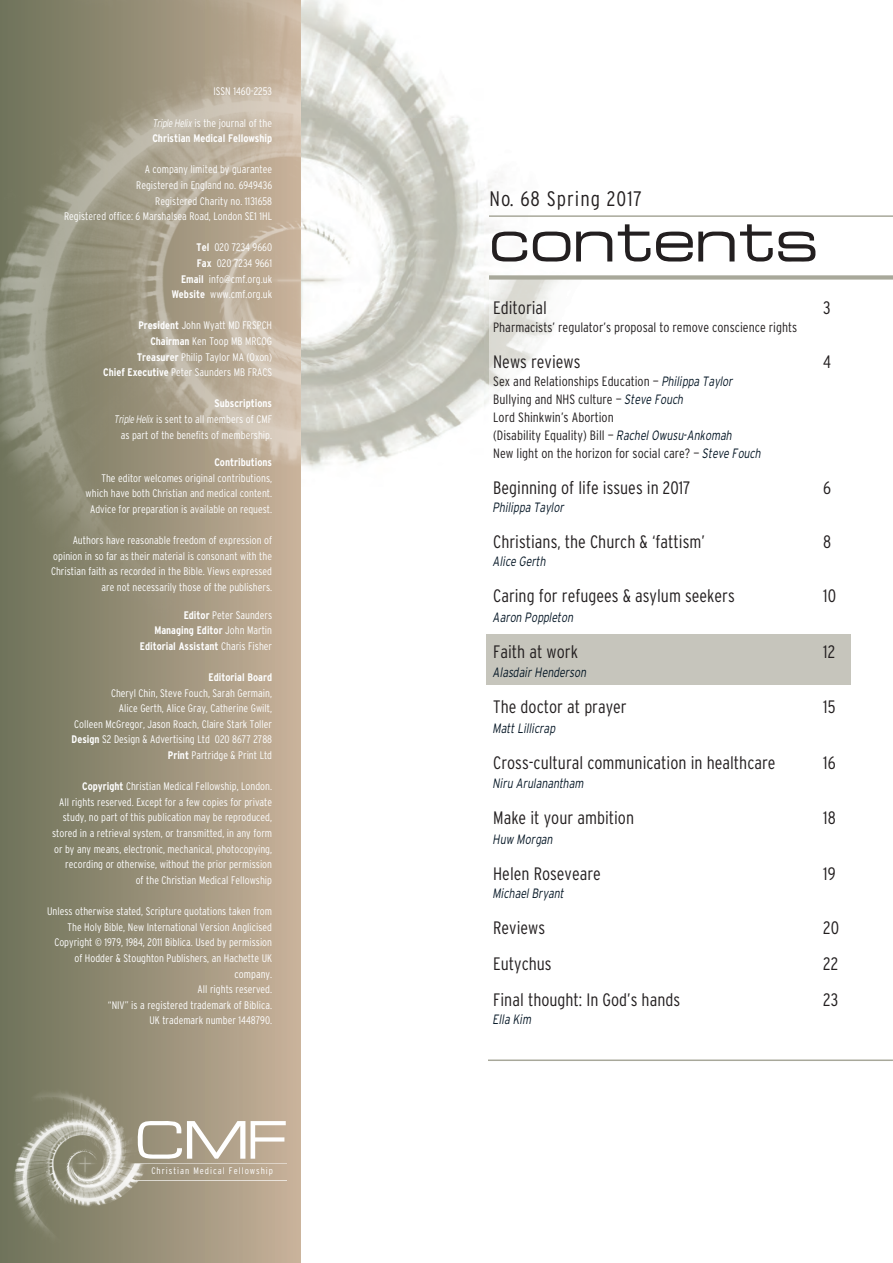
<style>
.page{position:relative;width:893px;height:1263px;background:#fff}
.page>*{position:absolute;margin:0;border:0;box-sizing:border-box;transform-origin:0 0}
.t1{font:54px "Euro Technic Ext";color:#231f20}
.t2{font:300 condensed 21px "Interstate";letter-spacing:.045em;color:#231f20}
.t3{font:300 condensed 18px "Interstate";color:#231f20}
.t4{font:300 condensed 13.5px/18px "Interstate";color:#231f20}
.t5{font:italic 300 13.5px "Interstate";color:#001322;scale:.78 1}
.t6{font:300 condensed 10.95px/15.6px "Interstate";color:#fff;text-align:right}
.t7{font:700 condensed 10.95px/15.6px "Interstate";color:#fff}
.t8{font:300 condensed 9.45px "Interstate";letter-spacing:.105em;color:#fff}
.s1{font-weight:300;font-style:italic;font-stretch:normal}
.s2{font-weight:300}
.s3{font-weight:700}
.s4{font-style:italic;font-stretch:normal}
.s5{font-style:italic;font-stretch:normal;color:#001322}
</style>
<div class="page">
<img style="left:300px;top:0;width:200px;height:855px">
<svg style="left:0;top:0;width:300px;height:1263px;background:#9d957e"></svg>
<img style="left:489px;top:280px;width:362px;height:575px">
<hr style="left:489px;top:215px;width:404px;height:2px;background:#a8a89a">
<div style="left:489px;top:275px;width:404px;height:5px;background:#a8a89a"></div>
<img style="left:13px;top:1081px;width:273px;height:182px">
<svg style="left:137px;top:1120px;width:149px;height:39px"></svg>
<div style="left:486px;top:634px;width:364px;height:51px;background:#c6c5bc"></div>
<hr style="left:488px;top:1059px;width:405px;height:2px;background:#a8a89a">
<p class="t6" style="left:213px;top:84px;width:60px">ISSN 1460-2253</p>
<p class="t7" style="left:152px;top:115px;width:121px"><span class="s1">Triple Helix</span> <span class="s2">is the journal of the<br></span>Christian Medical Fellowship</p>
<p class="t6" style="left:64px;top:162px;width:209px">A company limited by guarantee<br>Registered in England no. 6949436<br>Registered Charity no. 1131658<br>Registered office: 6 Marshalsea Road, London SE1 1HL</p>
<p class="t6" style="left:172px;top:240px;width:102px"><span class="s3">Tel</span> 020 7234 9660<br><span class="s3">Fax</span> 020 7234 9661<br><span class="s3">Email</span> info@cmf.org.uk<br><span class="s3">Website</span> www.cmf.org.uk</p>
<p class="t6" style="left:103px;top:318px;width:170px"><span class="s3">President</span> John Wyatt MD FRSPCH<br><span class="s3">Chairman</span> Ken Toop MB MRCOG<br><span class="s3">Treasurer</span> Philip Taylor MA (Oxon)<br><span class="s3">Chief Executive</span> Peter Saunders MB FRACS</p>
<p class="t6" style="left:115px;top:396px;width:159px"><span class="s3">Subscriptions<br></span><span class="s4">Triple Helix</span> is sent to all members of CMF as part of the benefits of membership.</p>
<p class="t7" style="left:214px;top:455px;width:59px">Contributions</p>
<p class="t6" style="left:86px;top:470px;width:188px">The editor welcomes original contributions, which have both Christian and medical content.<br>Advice for preparation is available on request.</p>
<p class="t6" style="left:51px;top:533px;width:223px">Authors have reasonable freedom of expression of opinion in so far as their material is consonant with the Christian faith as recorded in the Bible. Views expressed are not necessarily those of the publishers.</p>
<p class="t7" style="left:140px;top:607px;width:134px;text-align:right">Editor <span class="s2">Peter Saunders<br></span>Managing Editor <span class="s2">John Martin<br></span>Editorial Assistant <span class="s2">Charis Fisher</span></p>
<p class="t7" style="left:209px;top:669px;width:65px">Editorial Board</p>
<p class="t6" style="left:72px;top:685px;width:202px">Cheryl Chin, Steve Fouch, Sarah Germain,<br>Alice Gerth, Alice Gray, Catherine Gwilt,<br>Colleen McGregor, Jason Roach, Claire Stark Toller <span class="s3">Design</span> S2 Design &amp; Advertising Ltd 020 8677 2788<br><span class="s3">Print</span> Partridge &amp; Print Ltd</p>
<p class="t6" style="left:52px;top:779px;width:222px"><span class="s3">Copyright</span> Christian Medical Fellowship, London.<br>All rights reserved. Except for a few copies for private study, no part of this publication may be reproduced, stored in a retrieval system, or transmitted, in any form or by any means, electronic, mechanical, photocopying, recording or otherwise, without the prior permission<br>of the Christian Medical Fellowship</p>
<p class="t6" style="left:47px;top:903px;width:227px">Unless otherwise stated, Scripture quotations taken from The Holy Bible, New International Version Anglicised Copyright © 1979, 1984, 2011 Biblica. Used by permission of Hodder &amp; Stoughton Publishers, an Hachette UK company.<br>All rights reserved.<br>“NIV” is a registered trademark of Biblica.<br>UK trademark number 1448790.</p>
<p class="t8" style="left:151px;top:1165px;width:123px">Christian Medical Fellowship</p>
<h2 class="t2" style="left:490px;top:187px;width:154px">No. 68 Spring 2017</h2>
<h1 class="t1" style="left:489px;top:211px;width:331px">contents</h1>
<h3 class="t3" style="left:493px;top:298px;width:55px">Editorial</h3>
<h3 class="t3" style="left:823px;top:298px;width:9px">3</h3>
<p class="t4" style="left:493px;top:319px;width:306px">Pharmacists’ regulator’s proposal to remove conscience rights</p>
<h3 class="t3" style="left:493px;top:352px;width:89px">News reviews</h3>
<h3 class="t3" style="left:823px;top:352px;width:9px">4</h3>
<p class="t4" style="left:493px;top:373px;width:270px">Sex and Relationships Education — <span class="s5">Philippa Taylor </span>Bullying and NHS culture — <span class="s5">Steve Fouch<br></span>Lord Shinkwin’s Abortion<br>(Disability Equality) Bill — <span class="s5">Rachel Owusu-Ankomah<br></span>New light on the horizon for social care? — <span class="s5">Steve Fouch</span></p>
<h3 class="t3" style="left:493px;top:478px;width:199px">Beginning of life issues in 2017</h3>
<h3 class="t3" style="left:823px;top:478px;width:9px">6</h3>
<p class="t5" style="left:493px;top:500px;width:93px">Philippa Taylor</p>
<h3 class="t3" style="left:493px;top:532px;width:213px">Christians, the Church &amp; ‘fattism’</h3>
<h3 class="t3" style="left:823px;top:532px;width:10px">8</h3>
<p class="t5" style="left:493px;top:554px;width:70px">Alice Gerth</p>
<h3 class="t3" style="left:493px;top:586px;width:243px">Caring for refugees &amp; asylum seekers</h3>
<h3 class="t3" style="left:823px;top:586px;width:14px">10</h3>
<p class="t5" style="left:493px;top:609px;width:105px">Aaron Poppleton</p>
<h3 class="t3" style="left:493px;top:641px;width:86px">Faith at work</h3>
<h3 class="t3" style="left:823px;top:641px;width:13px">12</h3>
<p class="t5" style="left:493px;top:665px;width:121px">Alasdair Henderson</p>
<h3 class="t3" style="left:493px;top:697px;width:135px">The doctor at prayer</h3>
<h3 class="t3" style="left:823px;top:697px;width:14px">15</h3>
<p class="t5" style="left:493px;top:720px;width:82px">Matt Lillicrap</p>
<h3 class="t3" style="left:493px;top:752px;width:284px">Cross-cultural communication in healthcare</h3>
<h3 class="t3" style="left:823px;top:752px;width:14px">16</h3>
<p class="t5" style="left:493px;top:776px;width:118px">Niru Arulanantham</p>
<h3 class="t3" style="left:493px;top:808px;width:142px">Make it your ambition</h3>
<h3 class="t3" style="left:823px;top:808px;width:14px">18</h3>
<p class="t5" style="left:493px;top:831px;width:78px">Huw Morgan</p>
<h3 class="t3" style="left:493px;top:863px;width:109px">Helen Roseveare</h3>
<h3 class="t3" style="left:823px;top:863px;width:14px">19</h3>
<p class="t5" style="left:493px;top:885px;width:93px">Michael Bryant</p>
<h3 class="t3" style="left:493px;top:917px;width:53px">Reviews</h3>
<h3 class="t3" style="left:823px;top:917px;width:17px">20</h3>
<h3 class="t3" style="left:493px;top:953px;width:60px">Eutychus</h3>
<h3 class="t3" style="left:823px;top:953px;width:16px">22</h3>
<h3 class="t3" style="left:493px;top:989px;width:188px">Final thought: In God’s hands</h3>
<h3 class="t3" style="left:823px;top:989px;width:16px">23</h3>
<p class="t5" style="left:493px;top:1011px;width:51px">Ella Kim</p>
</div>
